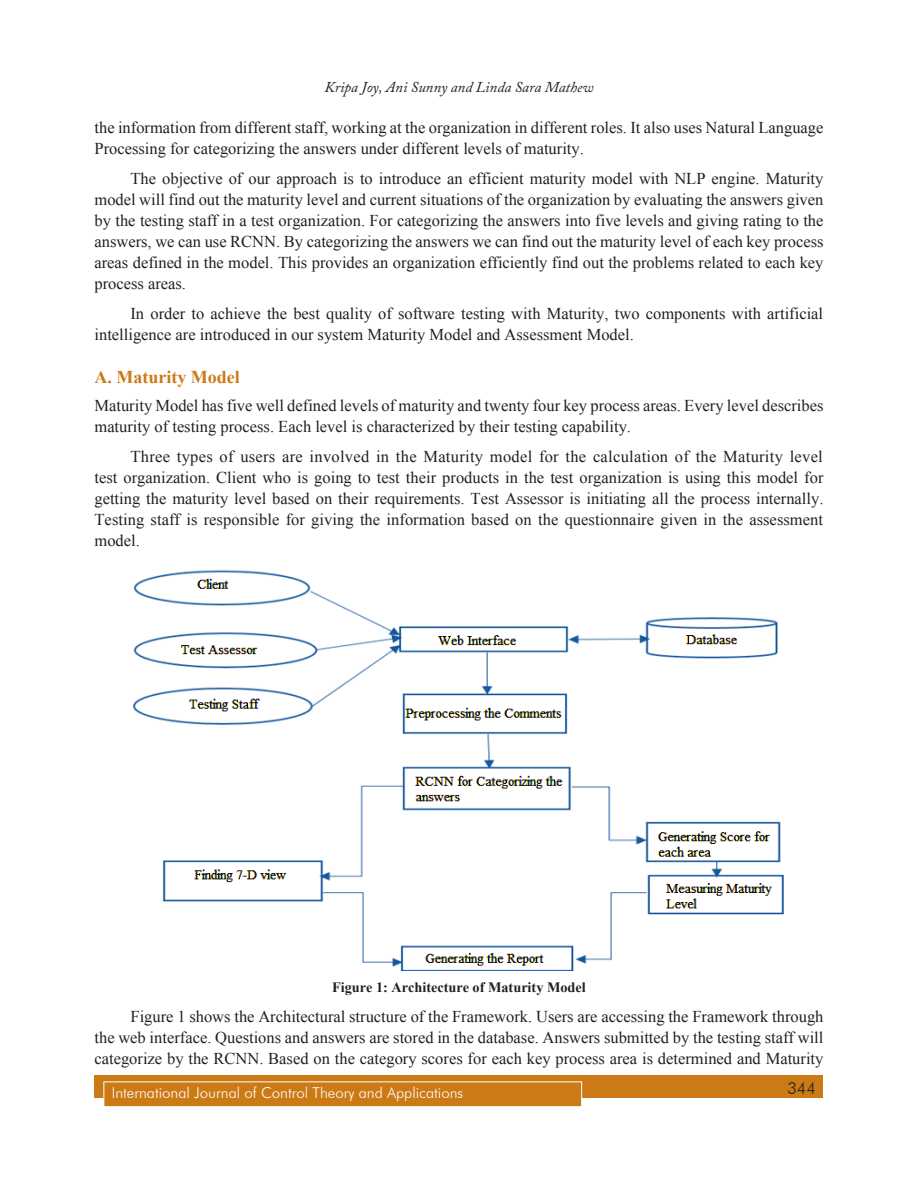
<style>
.page{position:relative;width:918px;height:1188px;background:#fff}
.page>*{position:absolute;margin:0;border:0;box-sizing:border-box;transform-origin:0 0}
.Subhead_2{font:700 18px "Times New Roman";color:#cb7a16}
.Body_text{font:16.5px/21px "Times New Roman";color:#231f20}
.t1{font:300 16.5px "Futura BT";color:#231f20}
.t2{font:300 15px "Futura BT";color:#fff}
.t3{font:italic 15px "Adobe Caslon Pro";color:#231f20}
.t4{font:700 14.25px "Times New Roman";color:#231f20}
</style>
<div class="page">
<div style="left:94px;top:1076px;width:730px;height:22px;background:#cb7a16"></div>
<div style="left:104px;top:1082px;width:478px;height:25px;background:#cb7a16"></div>
<div style="left:104px;top:1082px;width:478px;height:25px;border:1px solid #fff"></div>
<img style="left:133px;top:570px;width:651px;height:401px">
<p class="t3" style="left:324px;top:78px;width:271px">Kripa Joy, Ani Sunny and Linda Sara Mathew</p>
<p class="Body_text" style="left:94px;top:117px;width:730px">the information from different staff, working at the organization in different roles. It also uses Natural Language<br>Processing for categorizing the answers under different levels of maturity.</p>
<p class="Body_text" style="left:94px;top:168px;width:731px;text-align:justify;text-indent:36px">The objective of our approach is to introduce an efficient maturity model with NLP engine. Maturity model will find out the maturity level and current situations of the organization by evaluating the answers given by the testing staff in a test organization. For categorizing the answers into five levels and giving rating to the answers, we can use RCNN. By categorizing the answers we can find out the maturity level of each key process areas defined in the model. This provides an organization efficiently find out the problems related to each key process areas.</p>
<p class="Body_text" style="left:94px;top:303px;width:730px;text-indent:36px">In order to achieve the best quality of software testing with Maturity, two components with artificial intelligence are introduced in our system Maturity Model and Assessment Model.</p>
<p class="Subhead_2" style="left:94px;top:364px;width:147px">A. Maturity Model</p>
<p class="Body_text" style="left:94px;top:395px;width:731px">Maturity Model has five well defined levels of maturity and twenty four key process areas. Every level describes maturity of testing process. Each level is characterized by their testing capability.</p>
<p class="Body_text" style="left:94px;top:446px;width:731px;text-align:justify;text-indent:36px">Three types of users are involved in the Maturity model for the calculation of the Maturity level test organization. Client who is going to test their products in the test organization is using this model for getting the maturity level based on their requirements. Test Assessor is initiating all the process internally.<br>Testing staff is responsible for giving the information based on the questionnaire given in the assessment model.</p>
<p class="t4" style="left:332px;top:977px;width:255px">Figure 1: Architecture of Maturity Model</p>
<p class="Body_text" style="left:94px;top:1005px;width:731px;text-align:justify;text-indent:36px">Figure 1 shows the Architectural structure of the Framework. Users are accessing the Framework through the web interface. Questions and answers are stored in the database. Answers submitted by the testing staff will categorize by the RCNN. Based on the category scores for each key process area is determined and Maturity</p>
<p class="t2" style="left:112px;top:1084px;width:353px">International Journal of Control Theory and Applications</p>
<p class="t1" style="left:787px;top:1078px;width:30px">344</p>
</div>
